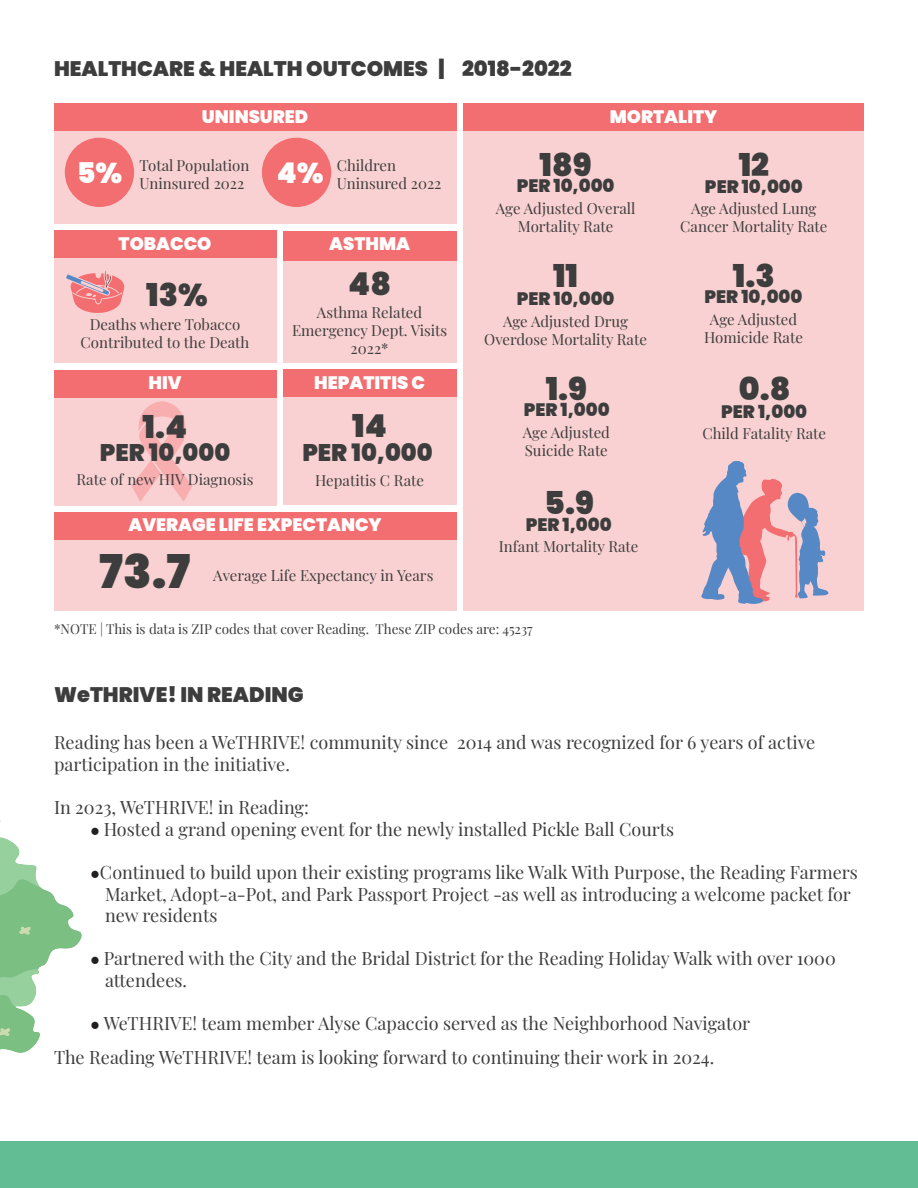
<style>
.page{position:relative;width:918px;height:1188px;background:#fff}
.page>*{position:absolute;margin:0;border:0;box-sizing:border-box;transform-origin:0 0}
.Extra_Large_Gray_Font{font:900 46.5px "Poppins";color:#3d3d3d}
.Large_Gray_Font{font:900 31.5px "Poppins";color:#3d3d3d}
.Large_White_Font_2{font:900 28.5px "Poppins";color:#fff}
.Large_White_Font{font:900 24px "Poppins";color:#3d3d3d}
.Medium_White_Font{font:900 21px "Poppins";color:#3d3d3d}
.Main_Text{font:18px/21.6px "Playfair Display";color:#3d3d3d}
.t1{font:900 18px "Poppins";color:#fff}
.Large_White_Font-2{font:900 18px "Poppins";color:#3d3d3d}
.t2{font:15px/18px "Playfair Display";color:#3d3d3d;text-align:center}
.t3{font:13.5px "Playfair Display";color:#3d3d3d}
.s1{font-family:"Calibri";font-size:16.5px;color:#231f20}
</style>
<div class="page">
<div style="left:0;top:1141px;width:918px;height:47px;background:#62bd94"></div>
<svg style="left:0;top:820px;width:82px;height:233px"></svg>
<div style="left:54px;top:104px;width:402px;height:120px;background:#fad1d2"></div>
<div style="left:54px;top:104px;width:402px;height:27px;background:#f26e70"></div>
<div style="left:65px;top:138px;width:69px;height:69px;background:#f26e70;border-radius:50%"></div>
<div style="left:262px;top:138px;width:69px;height:69px;background:#f26e70;border-radius:50%"></div>
<div style="left:54px;top:231px;width:222px;height:132px;background:#fad1d2"></div>
<div style="left:54px;top:231px;width:222px;height:27px;background:#f26e70"></div>
<svg style="left:66px;top:271px;width:59px;height:42px"></svg>
<div style="left:283px;top:231px;width:173px;height:132px;background:#fad1d2"></div>
<div style="left:283px;top:231px;width:173px;height:30px;background:#f26e70"></div>
<div style="left:54px;top:370px;width:222px;height:135px;background:#fad1d2"></div>
<div style="left:54px;top:370px;width:222px;height:27px;background:#f26e70"></div>
<svg style="left:132px;top:401px;width:60px;height:101px"></svg>
<div style="left:283px;top:370px;width:173px;height:135px;background:#fad1d2"></div>
<div style="left:283px;top:370px;width:173px;height:27px;background:#f26e70"></div>
<div style="left:54px;top:512px;width:402px;height:99px;background:#fad1d2"></div>
<div style="left:54px;top:512px;width:402px;height:27px;background:#f26e70"></div>
<div style="left:463px;top:104px;width:401px;height:507px;background:#fad1d2"></div>
<div style="left:463px;top:104px;width:401px;height:27px;background:#f26e70"></div>
<svg style="left:701px;top:461px;width:127px;height:143px"></svg>
<p class="Medium_White_Font" style="left:54px;top:57px;width:519px">HEALTHCARE &amp; HEALTH OUTCOMES | 2018-2022</p>
<p class="t1" style="left:202px;top:106px;width:108px">UNINSURED</p>
<p class="t2" style="left:140px;top:156px;width:111px;text-align:left">Total Population<br>Uninsured 2022</p>
<p class="t2" style="left:337px;top:156px;width:61px">Children</p>
<p class="Large_White_Font_2" style="left:77px;top:156px;width:47px">5%</p>
<p class="Large_White_Font_2" style="left:277px;top:156px;width:48px">4%</p>
<p class="t2" style="left:337px;top:174px;width:106px">Uninsured 2022</p>
<p class="t1" style="left:119px;top:233px;width:94px">TOBACCO</p>
<p class="t1" style="left:329px;top:233px;width:82px">ASTHMA</p>
<p class="Large_Gray_Font" style="left:146px;top:277px;width:63px">13%</p>
<p class="t2" style="left:81px;top:314px;width:170px">Deaths where Tobacco<br>Contributed to the Death</p>
<p class="Large_Gray_Font" style="left:348px;top:266px;width:44px">48</p>
<p class="t2" style="left:292px;top:302px;width:157px">Asthma Related<br>Emergency Dept. Visits<br>2022*</p>
<p class="t1" style="left:148px;top:372px;width:35px">HIV</p>
<p class="t1" style="left:314px;top:372px;width:112px">HEPATITIS C</p>
<p class="Large_Gray_Font" style="left:143px;top:409px;width:46px">1.4</p>
<p class="Large_Gray_Font" style="left:352px;top:408px;width:36px">14</p>
<p class="Large_White_Font" style="left:100px;top:439px;width:132px">PER 10,000</p>
<p class="Large_White_Font" style="left:302px;top:439px;width:132px">PER 10,000</p>
<p class="t2" style="left:77px;top:469px;width:178px">Rate of new HIV Diagnosis</p>
<p class="t2" style="left:315px;top:470px;width:110px">Hepatitis C Rate</p>
<p class="t1" style="left:129px;top:515px;width:255px">AVERAGE LIFE EXPECTANCY</p>
<p class="Extra_Large_Gray_Font" style="left:99px;top:545px;width:93px">73.7</p>
<p class="t2" style="left:213px;top:566px;width:222px">Average Life Expectancy in Years</p>
<p class="t1" style="left:610px;top:106px;width:109px">MORTALITY</p>
<p class="Large_Gray_Font" style="left:540px;top:146px;width:54px">189</p>
<p class="Large_White_Font-2" style="left:517px;top:176px;width:99px">PER 10,000</p>
<p class="t2" style="left:496px;top:198px;width:141px">Age Adjusted Overall<br>Mortality Rate</p>
<p class="Large_Gray_Font" style="left:553px;top:257px;width:27px">11</p>
<p class="Large_White_Font-2" style="left:517px;top:288px;width:99px">PER 10,000</p>
<p class="t2" style="left:484px;top:311px;width:164px">Age Adjusted Drug<br>Overdose Mortality Rate</p>
<p class="Large_Gray_Font" style="left:546px;top:370px;width:43px">1.9</p>
<p class="Large_White_Font-2" style="left:524px;top:399px;width:87px">PER 1,000</p>
<p class="t2" style="left:523px;top:422px;width:89px">Age Adjusted</p>
<p class="t2" style="left:525px;top:440px;width:85px">Suicide Rate</p>
<p class="Large_Gray_Font" style="left:544px;top:485px;width:51px">5.9</p>
<p class="Large_White_Font-2" style="left:526px;top:514px;width:87px">PER 1,000</p>
<p class="t2" style="left:499px;top:537px;width:141px">Infant Mortality Rate</p>
<p class="Large_Gray_Font" style="left:739px;top:146px;width:32px">12</p>
<p class="Large_White_Font-2" style="left:705px;top:176px;width:99px">PER 10,000</p>
<p class="t2" style="left:680px;top:198px;width:149px">Age Adjusted Lung<br>Cancer Mortality Rate</p>
<p class="Large_Gray_Font" style="left:733px;top:257px;width:43px">1.3</p>
<p class="Large_White_Font-2" style="left:705px;top:287px;width:99px">PER 10,000</p>
<p class="t2" style="left:704px;top:309px;width:100px">Age Adjusted<br>Homicide Rate</p>
<p class="Large_Gray_Font" style="left:739px;top:370px;width:53px">0.8</p>
<p class="Large_White_Font-2" style="left:721px;top:401px;width:87px">PER 1,000</p>
<p class="t2" style="left:702px;top:424px;width:125px">Child Fatality Rate</p>
<p class="t3" style="left:54px;top:618px;width:480px">*NOTE | This is data is ZIP codes that cover Reading. These ZIP codes are: 45237</p>
<p class="Medium_White_Font" style="left:54px;top:683px;width:251px">WeTHRIVE! IN READING</p>
<p class="Main_Text" style="left:54px;top:730px;width:763px">Reading has been a WeTHRIVE! community since 2014 and was recognized for 6 years of active participation in the initiative.</p>
<p class="Main_Text" style="left:54px;top:795px;width:256px">In 2023, WeTHRIVE! in Reading:</p>
<p class="Main_Text" style="left:90px;top:817px;width:586px"><span class="s1">●</span> Hosted a grand opening event for the newly installed Pickle Ball Courts</p>
<p class="Main_Text" style="left:105px;top:860px;width:755px;text-indent:-15px"><span class="s1">●</span>Continued to build upon their existing programs like Walk With Purpose, the Reading Farmers<br>Market, Adopt-a-Pot, and Park Passport Project -as well as introducing a welcome packet for new residents</p>
<p class="Main_Text" style="left:105px;top:946px;width:732px;text-indent:-15px"><span class="s1">●</span> Partnered with the City and the Bridal District for the Reading Holiday Walk with over 1000 attendees.</p>
<p class="Main_Text" style="left:90px;top:1011px;width:662px"><span class="s1">●</span> WeTHRIVE! team member Alyse Capaccio served as the Neighborhood Navigator</p>
<p class="Main_Text" style="left:54px;top:1045px;width:662px">The Reading WeTHRIVE! team is looking forward to continuing their work in 2024.</p>
</div>
